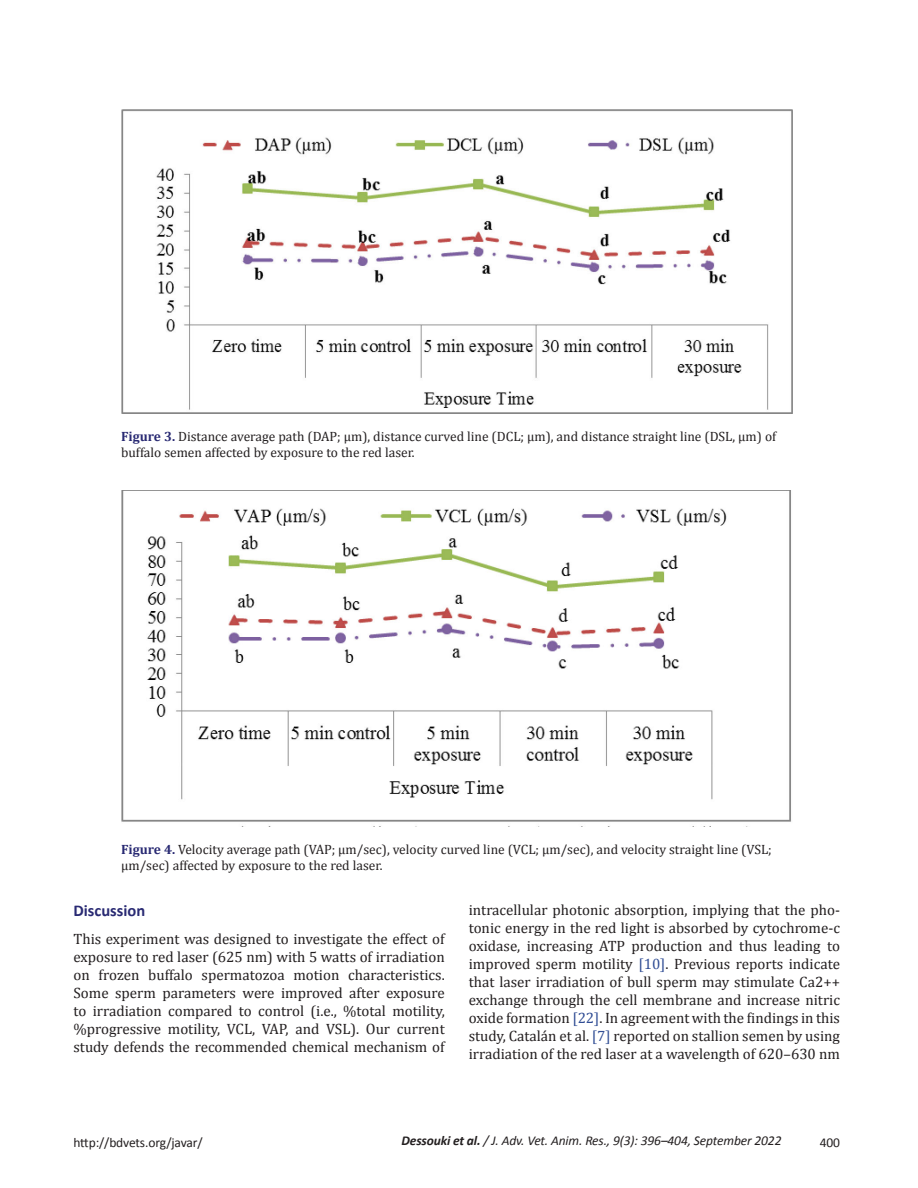
<style>
.page{position:relative;width:918px;height:1188px;background:#fff}
.page>*{position:absolute;margin:0;border:0;box-sizing:border-box;transform-origin:0 0}
.Head_A{font:700 16.5px "Calibri";color:#292a73}
.Para_1st{font:15px/18px "Cambria";color:#231f20;text-align:justify}
.t1{font:13.5px/16.2px "Cambria";color:#231f20}
.t2{font:italic 13.5px "Calibri";letter-spacing:-.01em;color:#231f20}
.t3{font:13.5px "Calibri";letter-spacing:-.01em;color:#231f20}
.s1{font-weight:700;color:#292a73}
.s2{color:#304d94}
.s3{font-weight:700}
</style>
<div class="page">
<img style="left:121px;top:110px;width:671px;height:303px">
<img style="left:121px;top:491px;width:670px;height:336px">
<p class="t1" style="left:121px;top:428px;width:657px"><span class="s1">Figure 3.</span> Distance average path (DAP; µm), distance curved line (DCL; µm), and distance straight line (DSL, µm) of buffalo semen affected by exposure to the red laser.</p>
<p class="t1" style="left:121px;top:841px;width:652px"><span class="s1">Figure 4.</span> Velocity average path (VAP; µm/sec), velocity curved line (VCL; µm/sec), and velocity straight line (VSL; µm/sec) affected by exposure to the red laser.</p>
<p class="Head_A" style="left:74px;top:900px;width:73px">Discussion</p>
<p class="Para_1st" style="left:74px;top:930px;width:373px">This experiment was designed to investigate the effect of exposure to red laser (625 nm) with 5 watts of irradiation on frozen buffalo spermatozoa motion characteristics.<br>Some sperm parameters were improved after exposure to irradiation compared to control (i.e., %total motility, %progressive motility, VCL, VAP, and VSL). Our current study defends the recommended chemical mechanism of</p>
<p class="Para_1st" style="left:469px;top:901px;width:373px">intracellular photonic absorption, implying that the pho&shy;tonic energy in the red light is absorbed by cytochrome-c oxidase, increasing ATP production and thus leading to improved sperm motility <span class="s2">[10]</span>. Previous reports indicate that laser irradiation of bull sperm may stimulate Ca2++ exchange through the cell membrane and increase nitric oxide formation <span class="s2">[22]</span>. In agreement with the findings in this study, Catalán et al. <span class="s2">[7]</span> reported on stallion semen by using irradiation of the red laser at a wavelength of 620–630 nm</p>
<p class="t3" style="left:74px;top:1134px;width:131px">http://bdvets.org/javar/</p>
<p class="t2" style="left:401px;top:1132px;width:382px"><span class="s3">Dessouki et al.</span> / J. Adv. Vet. Anim. Res., 9(3): 396–404, September 2022</p>
<p class="t3" style="left:820px;top:1134px;width:22px">400</p>
</div>
